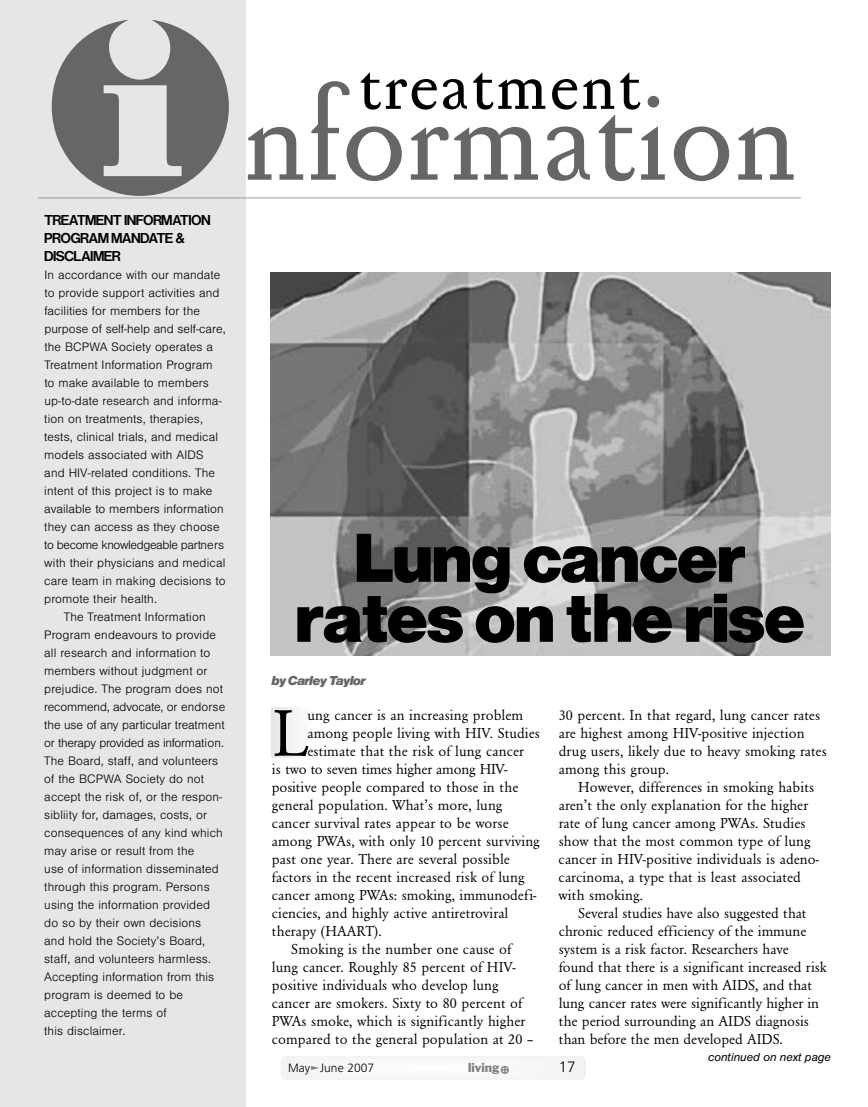
<style>
.page{position:relative;width:868px;height:1107px;background:#fff}
.page>*{position:absolute;margin:0;border:0;box-sizing:border-box;transform-origin:0 0}
.t1{font:150px "Pentagramme Antiqua";color:#666}
.t2{font:84px "Pentagramme Antiqua";letter-spacing:.015em;color:#000}
.t3{font:72px/60px "Nimbus San P Blac";color:#000;text-align:center}
.t4{font:69px "URW Garamond T";color:#000}
.t5{font:15px/18px "URW Garamond T";letter-spacing:.01em;color:#000}
.t6{font:700 15px/18px "Nimbus San P";color:#000}
.t7{font:15px "URW Garamond T";letter-spacing:-.01em;color:#000}
.t8{font:300 15px "Frutiger";color:#000}
.t9{font:13.5px "Nimbus San P Blac Ital";letter-spacing:-.01em;color:#666}
.t10{font:12.75px "Nimbus San T Ligh";letter-spacing:.01em;color:#000}
.t11{font:12.75px "Nimbus San T Ligh";letter-spacing:-.015em;color:#000}
.t12{font:12.75px "Nimbus San T Ligh";letter-spacing:-.03em;color:#000}
.t13{font:12.75px "Nimbus San T Ligh";letter-spacing:-.01em;color:#000}
.t14{font:italic 12px "Nimbus San D";color:#000}
.t15{font:300 12px "Frutiger";color:#000}
.t16{font:12px "Franklin Gothic";color:#808080}
.s1{font-family:"Communications P04";font-size:258px}
.s2{color:#808080}
</style>
<div class="page">
<div style="left:271px;top:708px;width:39px;height:50px;background:#f2f2f2"></div>
<div style="left:281px;top:1056px;width:304px;height:24px;background:#f7f7f7;border-radius:5px"></div>
<div style="left:0;top:0;width:245px;height:1107px;background:#e6e6e6"></div>
<img style="left:270px;top:272px;width:560px;height:383px">
<hr style="left:38px;top:198px;width:762px;height:1px;background:#999">
<h1 class="t1" style="left:38px;top:40px;width:760px"><span class="s1">*</span>nformation</h1>
<h2 class="t2" style="left:358px;top:31px;width:285px">treatment</h2>
<p class="t6" style="left:44px;top:210px;width:167px">TREATMENT INFORMATION<br>PROGRAM MANDATE &amp;<br>DISCLAIMER</p>
<p class="t10" style="left:44px;top:267px;width:177px">In accordance with our mandate</p>
<p class="t10" style="left:44px;top:285px;width:176px">to provide support activities and</p>
<p class="t10" style="left:44px;top:303px;width:157px">facilities for members for the</p>
<p class="t10" style="left:44px;top:321px;width:183px">purpose of self-help and self-care,</p>
<p class="t10" style="left:44px;top:339px;width:170px">the BCPWA Society operates a</p>
<p class="t10" style="left:44px;top:357px;width:170px">Treatment Information Program</p>
<p class="t10" style="left:44px;top:375px;width:166px">to make available to members</p>
<p class="t10" style="left:44px;top:393px;width:179px">up-to-date research and informa-</p>
<p class="t10" style="left:44px;top:411px;width:160px">tion on treatments, therapies,</p>
<p class="t10" style="left:44px;top:429px;width:175px">tests, clinical trials, and medical</p>
<p class="t10" style="left:44px;top:447px;width:161px">models associated with AIDS</p>
<p class="t10" style="left:44px;top:465px;width:172px">and HIV-related conditions. The</p>
<p class="t10" style="left:44px;top:483px;width:169px">intent of this project is to make</p>
<p class="t10" style="left:44px;top:501px;width:181px">available to members information</p>
<p class="t10" style="left:44px;top:519px;width:177px">they can access as they choose</p>
<p class="t12" style="left:44px;top:537px;width:181px">to become knowledgeable partners</p>
<p class="t10" style="left:44px;top:555px;width:182px">with their physicians and medical</p>
<p class="t10" style="left:44px;top:573px;width:183px">care team in making decisions to</p>
<p class="t10" style="left:44px;top:591px;width:114px">promote their health.</p>
<p class="t10" style="left:64px;top:609px;width:143px">The Treatment Information</p>
<p class="t10" style="left:44px;top:627px;width:173px">Program endeavours to provide</p>
<p class="t10" style="left:44px;top:645px;width:168px">all research and information to</p>
<p class="t10" style="left:44px;top:663px;width:165px">members without judgment or</p>
<p class="t10" style="left:44px;top:681px;width:180px">prejudice. The program does not</p>
<p class="t13" style="left:44px;top:699px;width:182px">recommend, advocate, or endorse</p>
<p class="t10" style="left:44px;top:717px;width:182px">the use of any particular treatment</p>
<p class="t11" style="left:44px;top:735px;width:181px">or therapy provided as information.</p>
<p class="t10" style="left:44px;top:753px;width:175px">The Board, staff, and volunteers</p>
<p class="t10" style="left:44px;top:771px;width:161px">of the BCPWA Society do not</p>
<p class="t10" style="left:44px;top:789px;width:179px">accept the risk of, or the respon-</p>
<p class="t10" style="left:44px;top:807px;width:164px">sibliity for, damages, costs, or</p>
<p class="t10" style="left:44px;top:825px;width:180px">consequences of any kind which</p>
<p class="t10" style="left:44px;top:843px;width:151px">may arise or result from the</p>
<p class="t10" style="left:44px;top:861px;width:176px">use of information disseminated</p>
<p class="t10" style="left:44px;top:879px;width:167px">through this program. Persons</p>
<p class="t10" style="left:44px;top:897px;width:167px">using the information provided</p>
<p class="t10" style="left:44px;top:915px;width:158px">do so by their own decisions</p>
<p class="t10" style="left:44px;top:933px;width:162px">and hold the Society’s Board,</p>
<p class="t10" style="left:44px;top:951px;width:168px">staff, and volunteers harmless.</p>
<p class="t10" style="left:44px;top:969px;width:171px">Accepting information from this</p>
<p class="t10" style="left:44px;top:987px;width:140px">program is deemed to be</p>
<p class="t10" style="left:44px;top:1005px;width:124px">accepting the terms of</p>
<p class="t10" style="left:44px;top:1023px;width:83px">this disclaimer.</p>
<h3 class="t3" style="left:296px;top:527px;width:510px">Lung cancer rates on the rise</h3>
<p class="t9" style="left:272px;top:672px;width:96px">by Carley Taylor</p>
<h3 class="t4" style="left:272px;top:692px;width:37px">L</h3>
<p class="t5" style="left:307px;top:706px;width:217px">ung cancer is an increasing problem</p>
<p class="t5" style="left:307px;top:724px;width:234px">among people living with HIV. Studies</p>
<p class="t5" style="left:307px;top:742px;width:218px">estimate that the risk of lung cancer</p>
<p class="t7" style="left:272px;top:760px;width:237px">is two to seven times higher among HIV-</p>
<p class="t5" style="left:272px;top:778px;width:248px">positive people compared to those in the</p>
<p class="t5" style="left:272px;top:796px;width:232px">general population. What’s more, lung</p>
<p class="t5" style="left:272px;top:814px;width:238px">cancer survival rates appear to be worse</p>
<p class="t5" style="left:272px;top:832px;width:269px">among PWAs, with only 10 percent surviving</p>
<p class="t5" style="left:272px;top:850px;width:239px">past one year. There are several possible</p>
<p class="t5" style="left:272px;top:868px;width:254px">factors in the recent increased risk of lung</p>
<p class="t5" style="left:272px;top:886px;width:266px">cancer among PWAs: smoking, immunodefi-</p>
<p class="t5" style="left:272px;top:904px;width:238px">ciencies, and highly active antiretroviral</p>
<p class="t5" style="left:272px;top:922px;width:111px">therapy (HAART).</p>
<p class="t5" style="left:291px;top:940px;width:221px">Smoking is the number one cause of</p>
<p class="t5" style="left:272px;top:958px;width:245px">lung cancer. Roughly 85 percent of HIV-</p>
<p class="t5" style="left:272px;top:976px;width:228px">positive individuals who develop lung</p>
<p class="t5" style="left:272px;top:994px;width:252px">cancer are smokers. Sixty to 80 percent of</p>
<p class="t5" style="left:272px;top:1012px;width:255px">PWAs smoke, which is significantly higher</p>
<p class="t5" style="left:272px;top:1030px;width:263px">compared to the general population at 20 –</p>
<p class="t5" style="left:558px;top:706px;width:269px">30 percent. In that regard, lung cancer rates are highest among HIV-positive injection drug users, likely due to heavy smoking rates among this group.</p>
<p class="t5" style="left:558px;top:778px;width:262px;text-indent:20px">However, differences in smoking habits aren’t the only explanation for the higher rate of lung cancer among PWAs. Studies show that the most common type of lung cancer in HIV-positive individuals is adeno&shy;carcinoma, a type that is least associated with smoking.</p>
<p class="t5" style="left:558px;top:904px;width:269px;text-indent:19px">Several studies have also suggested that chronic reduced efficiency of the immune system is a risk factor. Researchers have found that there is a significant increased risk of lung cancer in men with AIDS, and that lung cancer rates were significantly higher in the period surrounding an AIDS diagnosis than before the men developed AIDS.</p>
<p class="t15" style="left:288px;top:1063px;width:87px">May<span class="s2">❑</span>June 2007</p>
<p class="t16" style="left:468px;top:1063px;width:33px">living</p>
<p class="t8" style="left:558px;top:1061px;width:18px">17</p>
<p class="t14" style="left:708px;top:1049px;width:124px">continued on next page</p>
</div>
